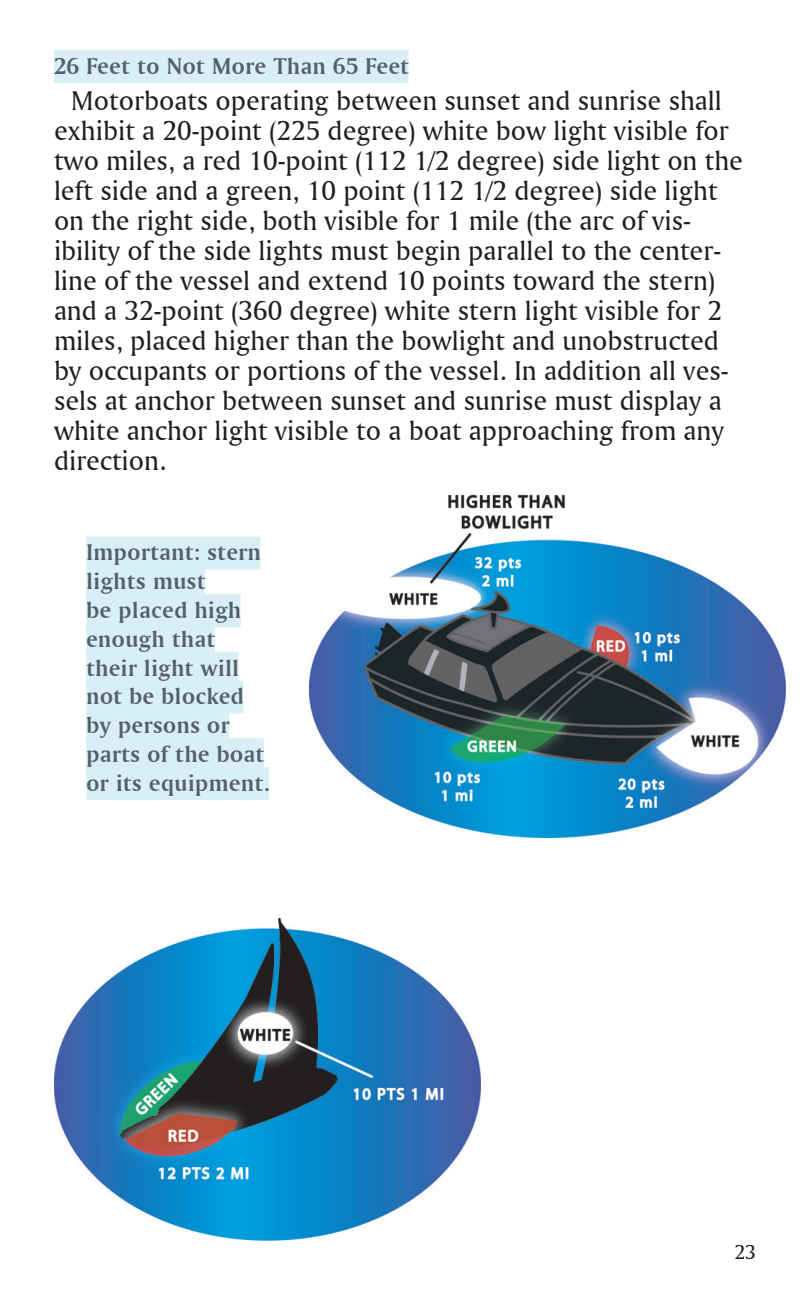
<style>
.page{position:relative;width:810px;height:1296px;background:#fff}
.page>*{position:absolute;margin:0;border:0;box-sizing:border-box;transform-origin:0 0}
.Body_Text{font:28.5px/30px "Amerigo BT Roman A";color:#231f20}
.Heading_Sub1{font:24px "Amerigo BT Bold A";letter-spacing:.025em;color:#565f6b}
.t1{font:21px "Amerigo BT Roman A";color:#231f20}
</style>
<div class="page">
<div style="left:54px;top:50px;width:355px;height:33px;background:#d8f0f5"></div>
<img style="left:310px;top:494px;width:475px;height:344px">
<img style="left:54px;top:918px;width:426px;height:323px">
<div style="left:86px;top:537px;width:174px;height:33px;background:#d8f0f5"></div>
<div style="left:86px;top:565px;width:119px;height:33px;background:#d8f0f5"></div>
<div style="left:86px;top:594px;width:155px;height:33px;background:#d8f0f5"></div>
<div style="left:86px;top:623px;width:129px;height:33px;background:#d8f0f5"></div>
<div style="left:86px;top:652px;width:153px;height:33px;background:#d8f0f5"></div>
<div style="left:86px;top:681px;width:157px;height:33px;background:#d8f0f5"></div>
<div style="left:86px;top:709px;width:143px;height:33px;background:#d8f0f5"></div>
<div style="left:86px;top:738px;width:178px;height:33px;background:#d8f0f5"></div>
<div style="left:86px;top:767px;width:183px;height:33px;background:#d8f0f5"></div>
<p class="Heading_Sub1" style="left:54px;top:51px;width:357px">26 Feet to Not More Than 65 Feet</p>
<p class="Body_Text" style="left:54px;top:85px;width:691px;text-indent:17px">Motorboats operating between sunset and sunrise shall exhibit a 20-point (225 degree) white bow light visible for two miles, a red 10-point (112 1/2 degree) side light on the left side and a green, 10 point (112 1/2 degree) side light on the right side, both visible for 1 mile (the arc of vis&shy;ibility of the side lights must begin parallel to the center&shy;line of the vessel and extend 10 points toward the stern) and a 32-point (360 degree) white stern light visible for 2 miles, placed higher than the bowlight and unobstructed by occupants or portions of the vessel. In addition all ves&shy;sels at anchor between sunset and sunrise must display a white anchor light visible to a boat approaching from any direction.</p>
<p class="Heading_Sub1" style="left:86px;top:538px;width:176px">Important: stern</p>
<p class="Heading_Sub1" style="left:86px;top:566px;width:121px">lights must</p>
<p class="Heading_Sub1" style="left:86px;top:595px;width:156px">be placed high</p>
<p class="Heading_Sub1" style="left:86px;top:624px;width:130px">enough that</p>
<p class="Heading_Sub1" style="left:86px;top:653px;width:154px">their light will</p>
<p class="Heading_Sub1" style="left:86px;top:682px;width:159px">not be blocked</p>
<p class="Heading_Sub1" style="left:86px;top:710px;width:145px">by persons or</p>
<p class="Heading_Sub1" style="left:86px;top:739px;width:180px">parts of the boat</p>
<p class="Heading_Sub1" style="left:86px;top:768px;width:185px">or its equipment.</p>
<p class="t1" style="left:734px;top:1240px;width:23px">23</p>
</div>
